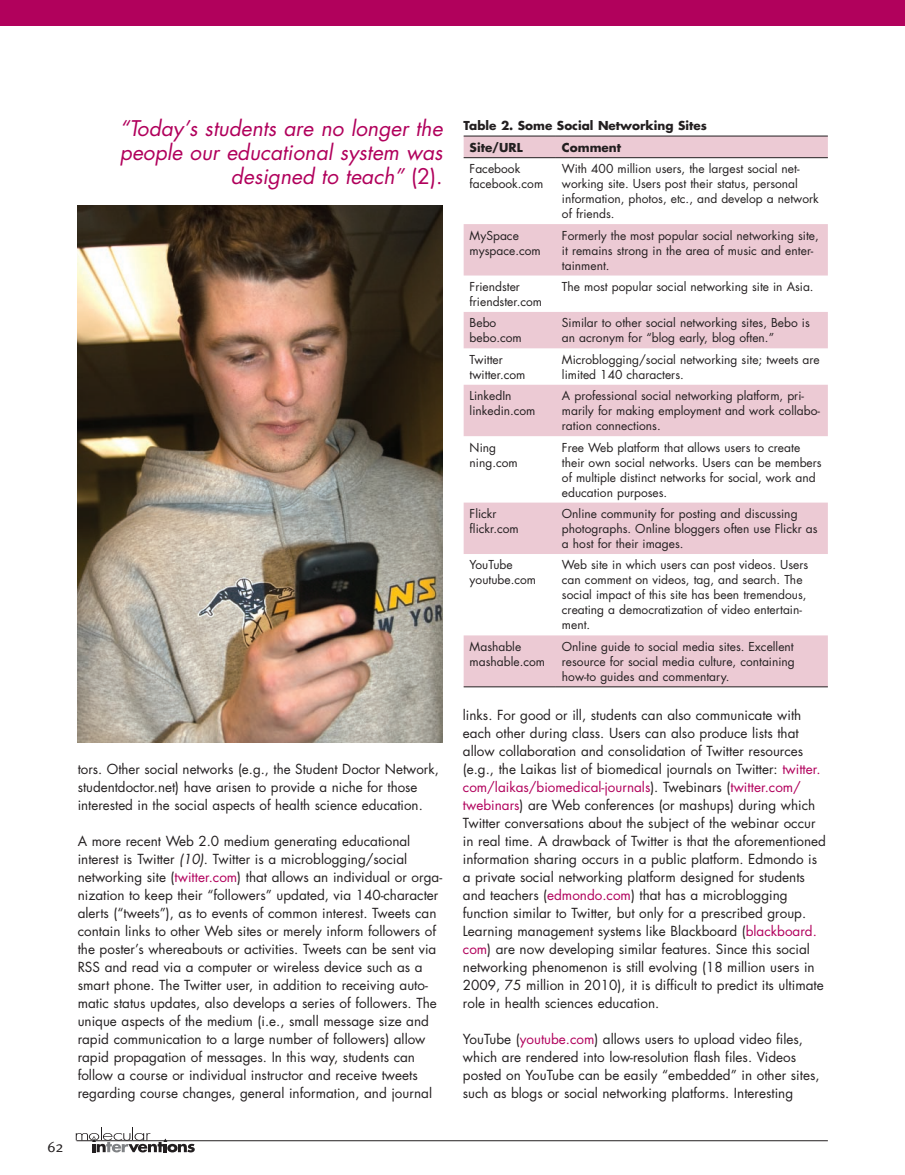
<style>
.page{position:relative;width:905px;height:1175px;background:#fff}
.page>*{position:absolute;margin:0;border:0;box-sizing:border-box;transform-origin:0 0}
.t1{font:italic 21px/24px "Futura";color:#b1015c;text-align:right}
.t2{font:15px "Meta";color:#231f20}
.t3{font:13.5px/18px "Futura";color:#231f20}
.t4{font:12px/15px "Futura";color:#231f20}
.t5{font:700 12px/22px "Futura";color:#231f20}
.s1{font-style:normal}
.s2{font-style:italic}
.s3{color:#b1015c}
</style>
<div class="page">
<svg style="left:76px;top:1127px;width:119px;height:25px"></svg>
<hr style="left:77px;top:1140px;width:750px;height:1px;background:#231f20">
<div style="left:0;top:0;width:904px;height:25px;background:#b1015c"></div>
<img style="left:78px;top:206px;width:364px;height:536px">
<svg style="left:463px;top:137px;width:364px;height:549px"></svg>
<hr style="left:463px;top:136px;width:93px;height:1px;background:#231f20">
<hr style="left:556px;top:136px;width:271px;height:1px;background:#231f20">
<hr style="left:463px;top:157px;width:93px;height:1px;background:#231f20">
<hr style="left:556px;top:157px;width:271px;height:1px;background:#231f20">
<hr style="left:463px;top:686px;width:93px;height:1px;background:#231f20">
<hr style="left:556px;top:686px;width:271px;height:1px;background:#231f20">
<h1 class="t1" style="left:120px;top:116px;width:324px">“Today’s students are no longer the people our educational system was designed to teach” <span class="s1">(2).</span></h1>
<p class="t3" style="left:78px;top:760px;width:362px">tors. Other social networks (e.g., the Student Doctor Network, studentdoctor.net) have arisen to provide a niche for those interested in the social aspects of health science education.</p>
<p class="t3" style="left:78px;top:832px;width:366px">A more recent Web 2.0 medium generating educational interest is Twitter <span class="s2">(10)</span>. Twitter is a microblogging/social networking site (<span class="s3">twitter.com</span>) that allows an individual or orga&shy;nization to keep their “followers” updated, via 140-character alerts (“tweets”), as to events of common interest. Tweets can contain links to other Web sites or merely inform followers of the poster’s whereabouts or activities. Tweets can be sent via RSS and read via a computer or wireless device such as a smart phone. The Twitter user, in addition to receiving auto&shy;matic status updates, also develops a series of followers. The unique aspects of the medium (i.e., small message size and rapid communication to a large number of followers) allow rapid propagation of messages. In this way, students can follow a course or individual instructor and receive tweets regarding course changes, general information, and journal</p>
<p class="t2" style="left:47px;top:1137px;width:18px">62</p>
<p class="t5" style="left:469px;top:114px;width:239px;text-indent:-6px">Table 2. Some Social Networking Sites<br>Site/URL</p>
<p class="t5" style="left:562px;top:136px;width:61px">Comment</p>
<p class="t4" style="left:469px;top:161px;width:75px">Facebook facebook.com</p>
<p class="t4" style="left:562px;top:161px;width:258px">With 400 million users, the largest social net&shy;working site. Users post their status, personal information, photos, etc., and develop a network of friends.</p>
<p class="t4" style="left:469px;top:227px;width:73px">MySpace myspace.com</p>
<p class="t4" style="left:562px;top:227px;width:258px">Formerly the most popular social networking site, it remains strong in the area of music and enter&shy;tainment.</p>
<p class="t4" style="left:469px;top:279px;width:74px">Friendster friendster.com</p>
<p class="t4" style="left:562px;top:279px;width:253px">The most popular social networking site in Asia.</p>
<p class="t4" style="left:469px;top:315px;width:54px">Bebo bebo.com</p>
<p class="t4" style="left:562px;top:315px;width:249px">Similar to other social networking sites, Bebo is an acronym for “blog early, blog often.”</p>
<p class="t4" style="left:469px;top:352px;width:57px">Twitter twitter.com</p>
<p class="t4" style="left:562px;top:352px;width:259px">Microblogging/social networking site; tweets are limited 140 characters.</p>
<p class="t4" style="left:469px;top:388px;width:67px">LinkedIn linkedin.com</p>
<p class="t4" style="left:562px;top:388px;width:259px">A professional social networking platform, pri&shy;marily for making employment and work collabo&shy;ration connections.</p>
<p class="t4" style="left:469px;top:439px;width:50px">Ning ning.com</p>
<p class="t4" style="left:562px;top:439px;width:261px">Free Web platform that allows users to create their own social networks. Users can be members of multiple distinct networks for social, work and education purposes.</p>
<p class="t4" style="left:469px;top:506px;width:51px">Flickr flickr.com</p>
<p class="t4" style="left:562px;top:506px;width:257px">Online community for posting and discussing photographs. Online bloggers often use Flickr as a host for their images.</p>
<p class="t4" style="left:469px;top:557px;width:68px">YouTube youtube.com</p>
<p class="t4" style="left:562px;top:557px;width:248px">Web site in which users can post videos. Users can comment on videos, tag, and search. The social impact of this site has been tremendous, creating a democratization of video entertain&shy;ment.</p>
<p class="t4" style="left:469px;top:639px;width:77px">Mashable mashable.com</p>
<p class="t4" style="left:562px;top:639px;width:234px;text-align:justify">Online guide to social media sites. Excellent resource for social media culture, containing how-to guides and commentary.</p>
<p class="t3" style="left:463px;top:706px;width:364px">links. For good or ill, students can also communicate with each other during class. Users can also produce lists that allow collaboration and consolidation of Twitter resources (e.g., the Laikas list of biomedical journals on Twitter: <span class="s3">twitter. com/laikas/biomedical-journals</span>). Twebinars (<span class="s3">twitter.com/ twebinars</span>) are Web conferences (or mashups) during which Twitter conversations about the subject of the webinar occur in real time. A drawback of Twitter is that the aforementioned information sharing occurs in a public platform. Edmondo is a private social networking platform designed for students and teachers (<span class="s3">edmondo.com</span>) that has a microblogging function similar to Twitter, but only for a prescribed group.<br>Learning management systems like Blackboard (<span class="s3">blackboard. com</span>) are now developing similar features. Since this social networking phenomenon is still evolving (18 million users in 2009, 75 million in 2010), it is difficult to predict its ultimate role in health sciences education.</p>
<p class="t3" style="left:463px;top:1030px;width:358px">YouTube (<span class="s3">youtube.com</span>) allows users to upload video files, which are rendered into low-resolution flash files. Videos posted on YouTube can be easily “embedded” in other sites, such as blogs or social networking platforms. Interesting</p>
</div>
